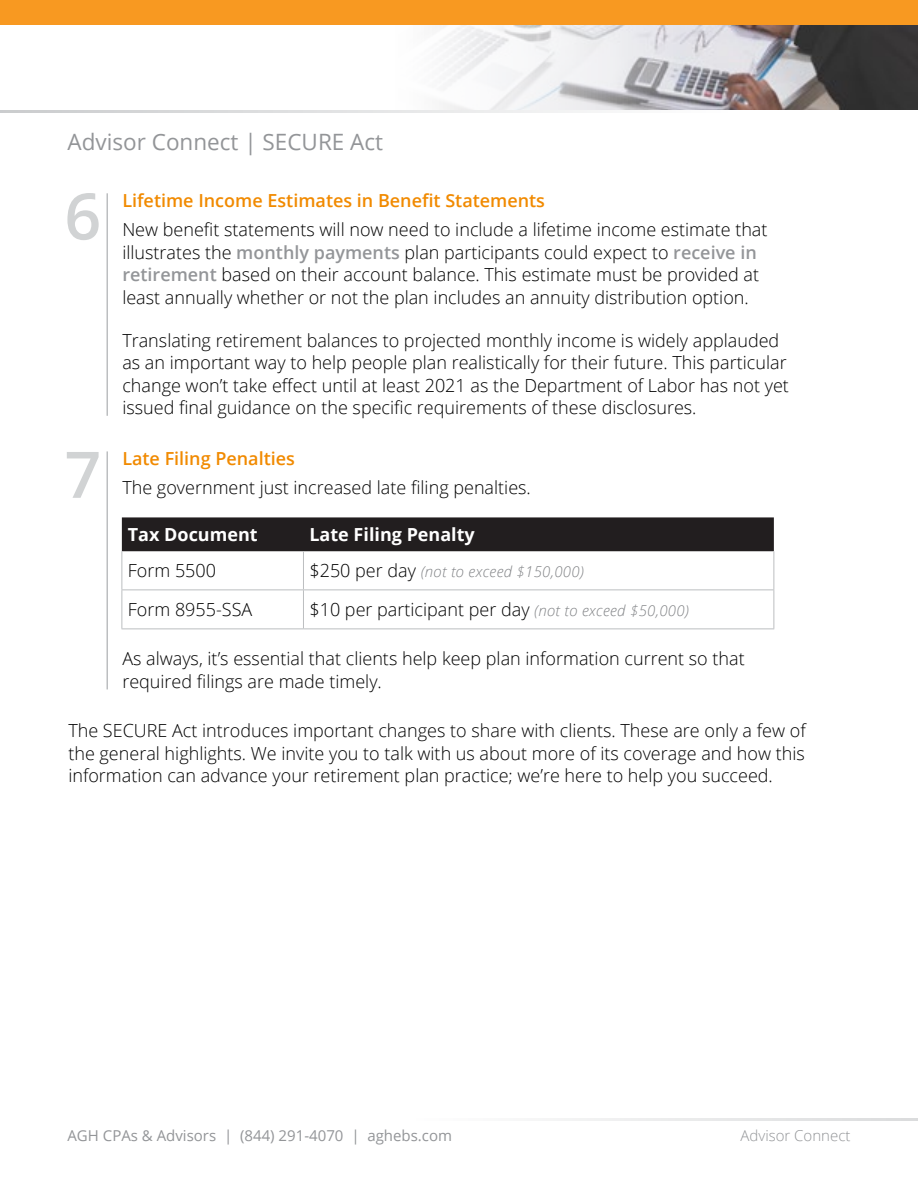
<style>
.page{position:relative;width:918px;height:1188px;background:#fff}
.page>*{position:absolute;margin:0;border:0;box-sizing:border-box;transform-origin:0 0}
.t1{font:600 64.35px "Open Sans";color:#d1d3d4}
.t2{font:22.5px "Open Sans";color:#939598}
.t3{font:300 18px/22.5px "Open Sans";color:#000}
.t4{font:600 18px "Open Sans";color:#f18a00}
.t5{font:700 18px "Open Sans";color:#fff}
.t6{font:15px "Open Sans";color:#939598}
.t7{font:italic 300 15px "Open Sans";letter-spacing:.02em;color:#808285}
.t8{font:300 15px "Open Sans";color:#939598}
.s1{font-weight:600;color:#939598}
.s2{font-style:normal;font-size:18px;color:#000}
.s3{font-style:italic;font-size:15px;color:#808285}
</style>
<div class="page">
<hr style="left:0;top:110px;width:728px;height:3px;background:#bcbec0">
<hr style="left:416px;top:1118px;width:502px;height:2px;background:#bcbec0">
<img style="left:321px;top:24px;width:597px;height:86px">
<div style="left:0;top:0;width:918px;height:24px;background:#f89921"></div>
<hr style="left:106px;top:193px;width:2px;height:223px;background:#bcbec0">
<hr style="left:106px;top:451px;width:2px;height:238px;background:#bcbec0">
<div style="left:122px;top:517px;width:652px;height:34px;background:#221e1f"></div>
<hr style="left:122px;top:551px;width:1px;height:39px;background:#bcbec0">
<hr style="left:303px;top:551px;width:1px;height:39px;background:#bcbec0">
<hr style="left:774px;top:551px;width:1px;height:39px;background:#bcbec0">
<hr style="left:122px;top:590px;width:181px;height:1px;background:#bcbec0">
<hr style="left:122px;top:590px;width:1px;height:38px;background:#bcbec0">
<hr style="left:303px;top:590px;width:471px;height:1px;background:#bcbec0">
<hr style="left:303px;top:590px;width:1px;height:38px;background:#bcbec0">
<hr style="left:774px;top:590px;width:1px;height:38px;background:#bcbec0">
<hr style="left:122px;top:628px;width:181px;height:1px;background:#bcbec0">
<hr style="left:303px;top:628px;width:471px;height:1px;background:#bcbec0">
<p class="t2" style="left:68px;top:127px;width:317px">Advisor Connect | SECURE Act</p>
<h1 class="t1" style="left:64px;top:172px;width:38px">6</h1>
<h1 class="t1" style="left:64px;top:430px;width:38px">7</h1>
<p class="t4" style="left:122px;top:188px;width:424px">Lifetime Income Estimates in Benefit Statements</p>
<p class="t3" style="left:122px;top:218px;width:647px">New benefit statements will now need to include a lifetime income estimate that illustrates the <span class="s1">monthly payments</span> plan participants could expect to <span class="s1">receive in retirement</span> based on their account balance. This estimate must be provided at least annually whether or not the plan includes an annuity distribution option.</p>
<p class="t3" style="left:122px;top:328px;width:668px">Translating retirement balances to projected monthly income is widely applauded as an important way to help people plan realistically for their future. This particular change won’t take effect until at least 2021 as the Department of Labor has not yet issued final guidance on the specific requirements of these disclosures.</p>
<p class="t4" style="left:122px;top:446px;width:174px">Late Filing Penalties</p>
<p class="t3" style="left:122px;top:476px;width:410px">The government just increased late filing penalties.</p>
<p class="t5" style="left:128px;top:522px;width:131px">Tax Document</p>
<p class="t5" style="left:309px;top:522px;width:167px">Late Filing Penalty</p>
<p class="t3" style="left:128px;top:559px;width:90px">Form 5500</p>
<p class="t7" style="left:309px;top:561px;width:276px"><span class="s2">$250 per day</span> (not to exceed $150,000)</p>
<p class="t3" style="left:128px;top:598px;width:126px">Form 8955-SSA</p>
<p class="t3" style="left:309px;top:598px;width:381px">$10 per participant per day <span class="s3">(not to exceed $50,000)</span></p>
<p class="t3" style="left:122px;top:647px;width:624px">As always, it’s essential that clients help keep plan information current so that required filings are made timely.</p>
<p class="t3" style="left:68px;top:719px;width:739px;text-align:justify">The SECURE Act introduces important changes to share with clients. These are only a few of the general highlights. We invite you to talk with us about more of its coverage and how this information can advance your retirement plan practice; we’re here to help you succeed.</p>
<p class="t6" style="left:68px;top:1125px;width:386px">AGH CPAs &amp; Advisors | (844) 291-4070 | aghebs.com</p>
<p class="t8" style="left:741px;top:1125px;width:111px">Advisor Connect</p>
</div>
